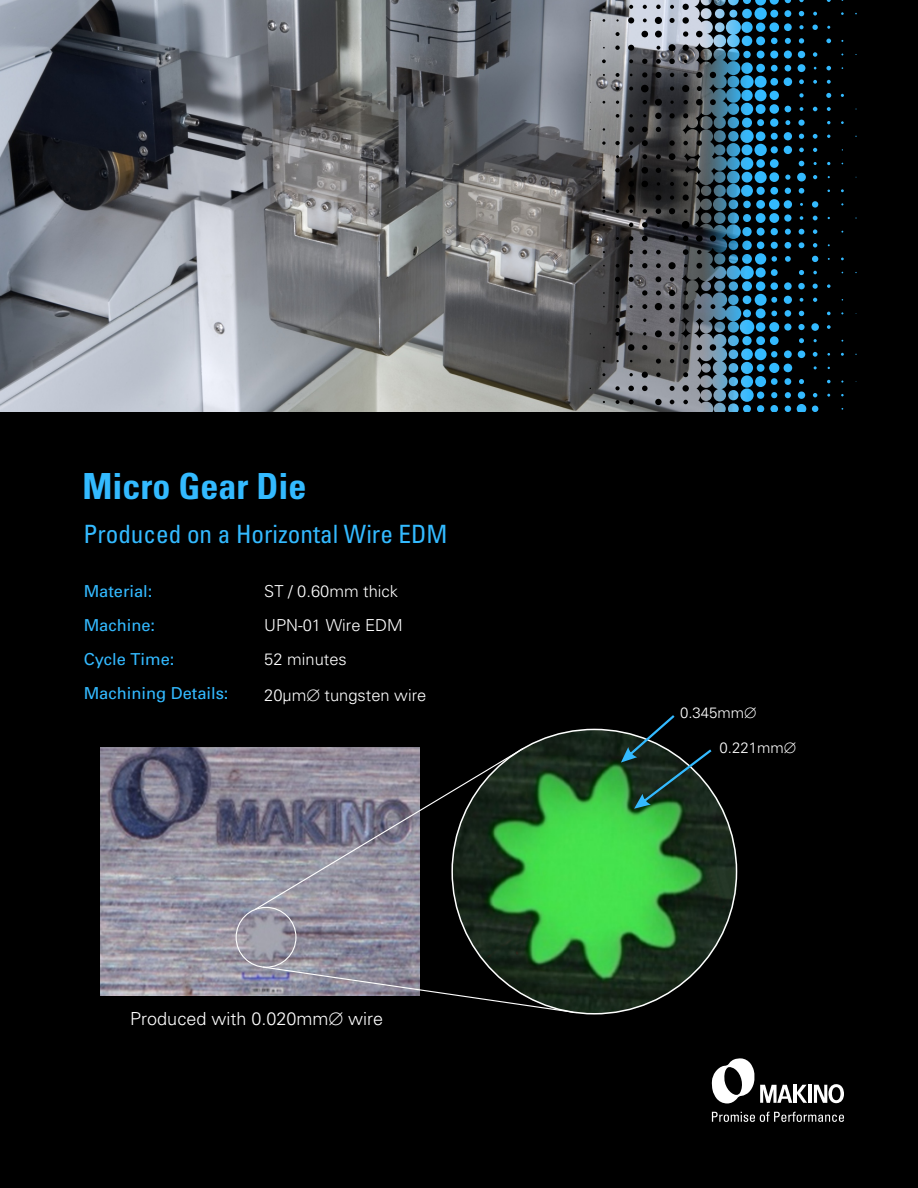
<style>
.page{position:relative;width:918px;height:1188px;background:#fff}
.page>*{position:absolute;margin:0;border:0;box-sizing:border-box;transform-origin:0 0}
.t1{font:700 condensed 36px "Univers 67";color:#33baff}
.t2{font:25.2px "Univers 57 Condensed";color:#33baff}
.t3{font:300 18px "Univers 45";color:#fff}
.t4{font:300 16.5px/34.3px "Univers 45";color:#fff}
.t5{font:16.5px/33.9px "Univers 55";color:#33baff}
.t6{font:300 15px "Univers 45";color:#fff}
</style>
<div class="page">
<img style="left:0;top:0;width:590px;height:413px">
<svg style="left:590px;top:0;width:328px;height:413px;fill:#020202"></svg>
<div style="left:0;top:413px;width:918px;height:775px;background:#000"></div>
<hr style="left:808px;top:1085px;width:3px;height:18px;background:#fff">
<svg style="left:712px;top:1058px;width:95px;height:45px"></svg>
<svg style="left:814px;top:1084px;width:30px;height:19px"></svg>
<svg style="left:712px;top:1112px;width:132px;height:10px"></svg>
<img style="left:457px;top:730px;width:279px;height:282px">
<img style="left:100px;top:748px;width:319px;height:247px">
<svg style="left:254px;top:747px;width:271px;height:164px"></svg>
<svg style="left:621px;top:715px;width:91px;height:94px"></svg>
<svg style="left:262px;top:966px;width:313px;height:48px"></svg>
<h1 class="t1" style="left:82px;top:473px;width:225px">Micro Gear Die</h1>
<h2 class="t2" style="left:83px;top:524px;width:366px">Produced on a Horizontal Wire EDM</h2>
<p class="t5" style="left:84px;top:576px;width:146px">Material:<br>Machine:<br>Cycle Time:<br>Machining Details:</p>
<p class="t4" style="left:264px;top:576px;width:164px">ST / 0.60mm thick<br>UPN-01 Wire EDM<br>52 minutes<br>20µm tungsten wire</p>
<p class="t3" style="left:130px;top:1012px;width:254px">Produced with 0.020mm wire</p>
<p class="t6" style="left:680px;top:707px;width:66px">0.345mm</p>
<p class="t6" style="left:720px;top:742px;width:66px">0.221mm</p>
</div>
